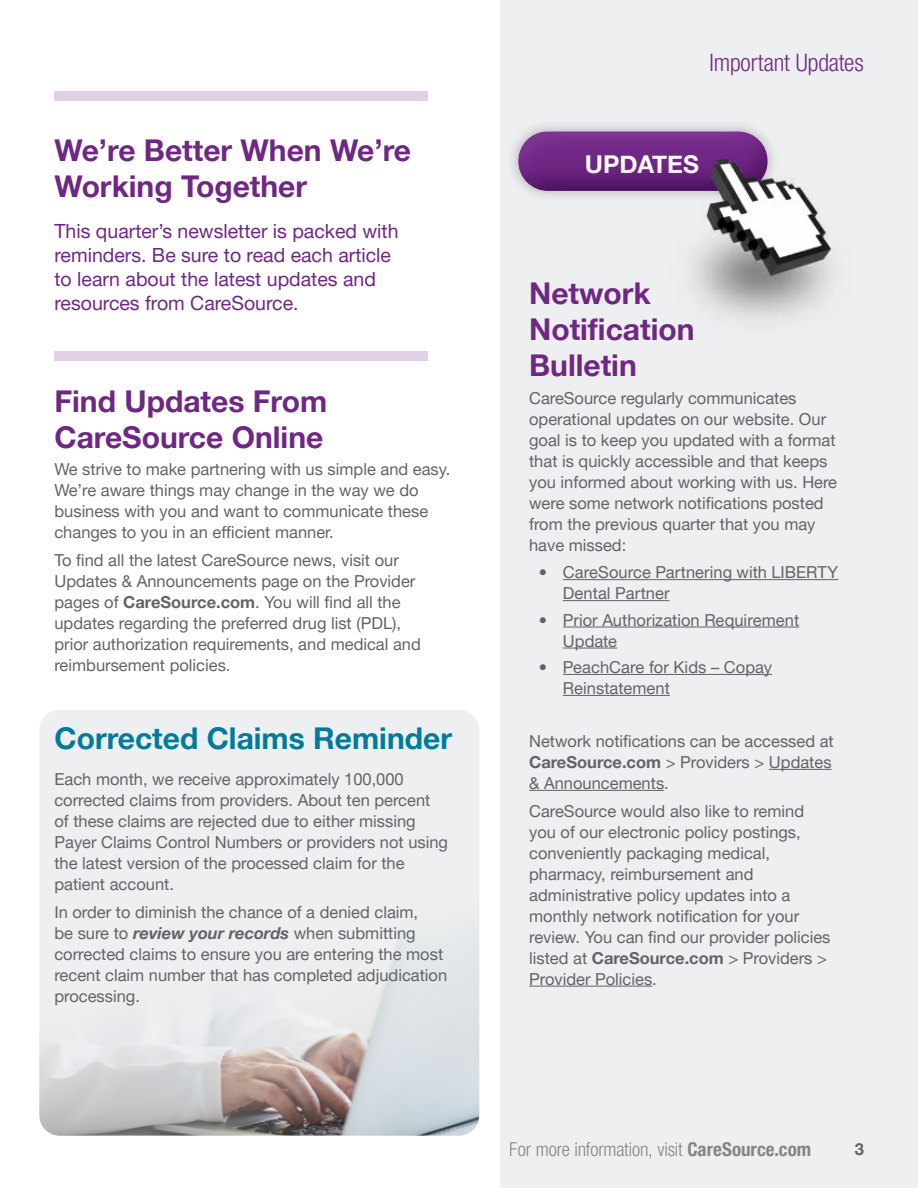
<style>
.page{position:relative;width:918px;height:1188px;background:#fff}
.page>*{position:absolute;margin:0;border:0;box-sizing:border-box;transform-origin:0 0}
.t1{font:700 30px/36px "Helvetica Neue LT Pro";color:#702784}
.t2{font:700 30px "Helvetica Neue LT Pro";color:#007b9b}
.t3{font:700 24.6px "Helvetica Neue";color:#fff}
.t4{font:300 condensed 24px "Helvetica Neue LT Pro";letter-spacing:-.005em;color:#702784}
.t5{font:19.5px/24px "Helvetica Neue LT Pro";color:#702784}
.t6{font:300 condensed 19.05px "Helvetica Neue LT Pro";letter-spacing:-.005em;color:#606165}
.t7{font:16.5px/21px "Helvetica Neue LT Pro";color:#626368}
.t8{font:700 16.5px "Helvetica Neue LT Pro";color:#606165}
.s1{font-weight:700}
.s2{font-weight:700;font-style:italic}
</style>
<div class="page">
<div style="left:39px;top:710px;width:440px;height:426px;background:#eeeff0;border-radius:20px"></div>
<img style="left:39px;top:944px;width:440px;height:192px">
<div style="left:500px;top:0;width:418px;height:1188px;background:#eeeff0"></div>
<hr style="left:563px;top:579px;width:275px;height:1px;background:#626368">
<hr style="left:563px;top:600px;width:107px;height:1px;background:#626368">
<hr style="left:563px;top:627px;width:236px;height:1px;background:#626368">
<hr style="left:563px;top:648px;width:54px;height:1px;background:#626368">
<hr style="left:563px;top:674px;width:209px;height:1px;background:#626368">
<hr style="left:563px;top:695px;width:107px;height:1px;background:#626368">
<hr style="left:769px;top:769px;width:63px;height:1px;background:#626368">
<hr style="left:529px;top:790px;width:135px;height:1px;background:#626368">
<hr style="left:529px;top:986px;width:123px;height:1px;background:#626368">
<div style="left:506px;top:119px;width:274px;height:84px;background:#2e1036;opacity:.3"></div>
<svg style="left:517px;top:129px;width:252px;height:63px;background:#7b3d8d"></svg>
<img style="left:658px;top:134px;width:178px;height:186px">
<div style="left:54px;top:351px;width:374px;height:9px;background:#e1d1e7"></div>
<div style="left:54px;top:92px;width:374px;height:9px;background:#e1d1e7"></div>
<h1 class="t1" style="left:54px;top:131px;width:358px">We’re Better When We’re</h1>
<h1 class="t1" style="left:54px;top:167px;width:254px">Working Together</h1>
<p class="t5" style="left:54px;top:218px;width:346px">This quarter’s newsletter is packed with reminders. Be sure to read each article to learn about the latest updates and resources from CareSource.</p>
<h1 class="t1" style="left:54px;top:382px;width:274px">Find Updates From<br>CareSource Online</h1>
<p class="t7" style="left:54px;top:459px;width:398px">We strive to make partnering with us simple and easy.<br>We’re aware things may change in the way we do business with you and want to communicate these changes to you in an efficient manner.</p>
<p class="t7" style="left:54px;top:549px;width:368px">To find all the latest CareSource news, visit our Updates &amp; Announcements page on the Provider pages of <span class="s1">CareSource.com</span>. You will find all the updates regarding the preferred drug list (PDL), prior authorization requirements, and medical and reimbursement policies.</p>
<h1 class="t2" style="left:54px;top:720px;width:399px">Corrected Claims Reminder</h1>
<p class="t7" style="left:54px;top:768px;width:395px">Each month, we receive approximately 100,000 corrected claims from providers. About ten percent of these claims are rejected due to either missing Payer Claims Control Numbers or providers not using the latest version of the processed claim for the patient account.</p>
<p class="t7" style="left:54px;top:901px;width:394px">In order to diminish the chance of a denied claim,<br>be sure to <span class="s2">review your records</span> when submitting corrected claims to ensure you are entering the most recent claim number that has completed adjudication processing.</p>
<h3 class="t4" style="left:710px;top:49px;width:156px">Important Updates</h3>
<h2 class="t3" style="left:585px;top:145px;width:116px">UPDATES</h2>
<h1 class="t1" style="left:529px;top:275px;width:167px">Network<br>Notification<br>Bulletin</h1>
<p class="t7" style="left:529px;top:387px;width:310px">CareSource regularly communicates operational updates on our website. Our goal is to keep you updated with a format that is quickly accessible and that keeps you informed about working with us. Here were some network notifications posted from the previous quarter that you may have missed:</p>
<p class="t7" style="left:563px;top:562px;width:277px;text-indent:-24px">• CareSource Partnering with LIBERTY<br>Dental Partner</p>
<p class="t7" style="left:563px;top:609px;width:238px;text-indent:-24px">• Prior Authorization Requirement<br>Update</p>
<p class="t7" style="left:563px;top:656px;width:211px;text-indent:-24px">• PeachCare for Kids – Copay<br>Reinstatement</p>
<p class="t7" style="left:529px;top:730px;width:306px">Network notifications can be accessed at<br><span class="s1">CareSource.com</span> &gt; Providers &gt; Updates &amp; Announcements.</p>
<p class="t7" style="left:529px;top:800px;width:303px">CareSource would also like to remind you of our electronic policy postings, conveniently packaging medical, pharmacy, reimbursement and administrative policy updates into a monthly network notification for your review. You can find our provider policies listed at <span class="s1">CareSource.com</span> &gt; Providers &gt; Provider Policies.</p>
<p class="t6" style="left:510px;top:1138px;width:303px">For more information, visit <span class="s1">CareSource.com</span></p>
<p class="t8" style="left:855px;top:1139px;width:11px">3</p>
</div>
